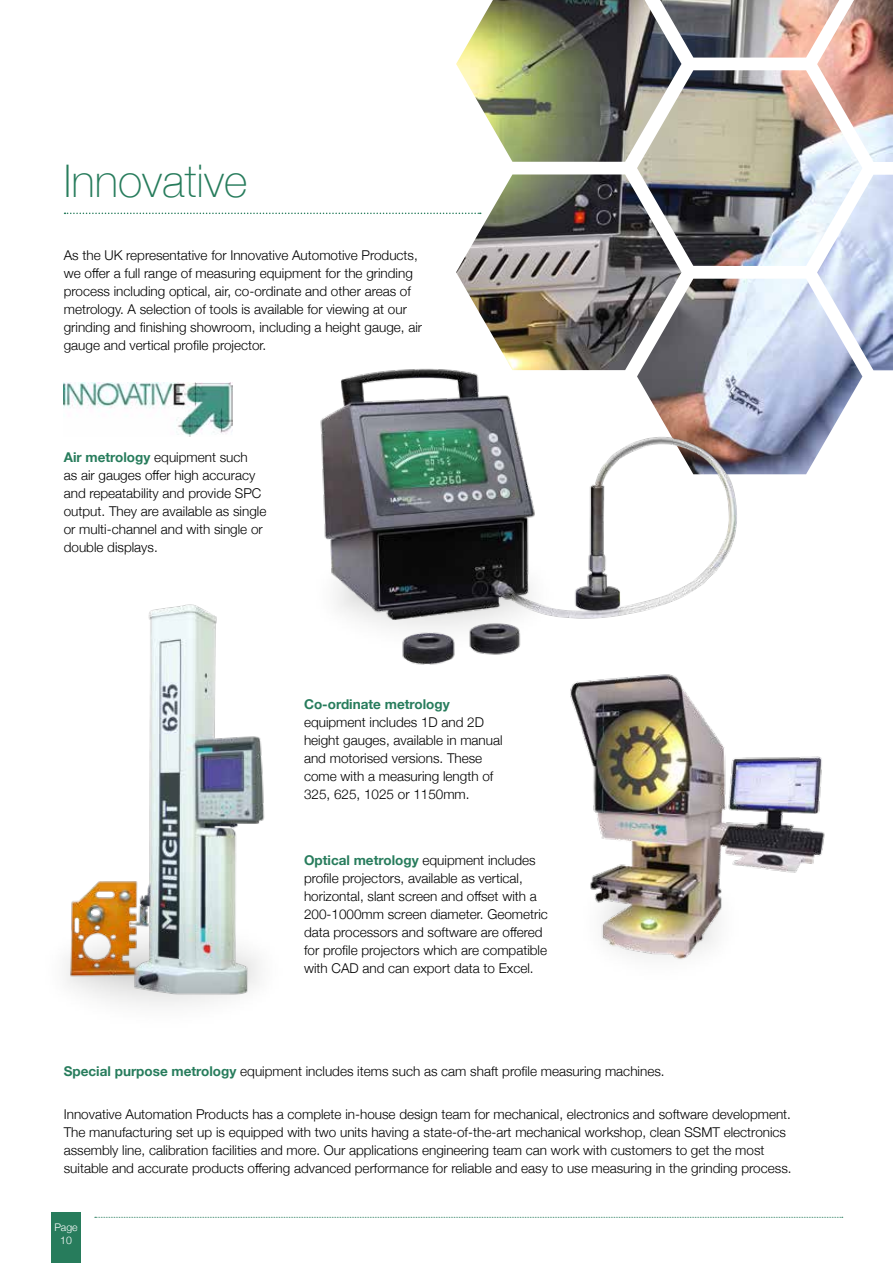
<style>
.page{position:relative;width:893px;height:1263px;background:#fff}
.page>*{position:absolute;margin:0;border:0;box-sizing:border-box;transform-origin:0 0}
.t1{font:100 45px "Helvetica Neue";color:#277c5c}
.t2{font:300 13.5px/18px "Helvetica Neue";color:#000}
.t3{font:700 13.5px "Helvetica Neue";color:#277c5c}
.t4{font:300 10.5px/12.6px "Helvetica Neue";color:#fff;text-align:center}
.s1{font-weight:700;color:#277c5c}
</style>
<div class="page">
<img style="left:285px;top:0;width:608px;height:475px">
<svg style="left:65px;top:213px;width:416px;height:1px"></svg>
<img style="left:64px;top:382px;width:158px;height:54px">
<img style="left:65px;top:604px;width:200px;height:402px">
<img style="left:222px;top:325px;width:543px;height:362px">
<img style="left:563px;top:657px;width:262px;height:303px">
<div style="left:51px;top:1212px;width:30px;height:51px;background:#277c5c"></div>
<svg style="left:95px;top:1217px;width:748px;height:1px"></svg>
<h1 class="t1" style="left:64px;top:146px;width:185px">Innovative</h1>
<p class="t2" style="left:64px;top:245px;width:360px">As the UK representative for Innovative Automotive Products, we offer a full range of measuring equipment for the grinding process including optical, air, co-ordinate and other areas of metrology. A selection of tools is available for viewing at our grinding and finishing showroom, including a height gauge, air gauge and vertical profile projector.</p>
<p class="t2" style="left:64px;top:448px;width:204px"><span class="s1">Air metrology</span> equipment such<br>as air gauges offer high accuracy and repeatability and provide SPC output. They are available as single or multi-channel and with single or double displays.</p>
<p class="t3" style="left:304px;top:694px;width:147px">Co-ordinate metrology</p>
<p class="t2" style="left:304px;top:713px;width:200px">equipment includes 1D and 2D height gauges, available in manual and motorised versions. These come with a measuring length of<br>325, 625, 1025 or 1150mm.</p>
<p class="t2" style="left:304px;top:850px;width:245px"><span class="s1">Optical metrology</span> equipment includes profile projectors, available as vertical, horizontal, slant screen and offset with a 200-1000mm screen diameter. Geometric data processors and software are offered for profile projectors which are compatible with CAD and can export data to Excel.</p>
<p class="t2" style="left:64px;top:1061px;width:602px"><span class="s1">Special purpose metrology</span> equipment includes items such as cam shaft profile measuring machines.</p>
<p class="t2" style="left:64px;top:1104px;width:729px">Innovative Automation Products has a complete in-house design team for mechanical, electronics and software development.<br>The manufacturing set up is equipped with two units having a state-of-the-art mechanical workshop, clean SSMT electronics assembly line, calibration facilities and more. Our applications engineering team can work with customers to get the most suitable and accurate products offering advanced performance for reliable and easy to use measuring in the grinding process.</p>
<p class="t4" style="left:54px;top:1221px;width:25px">Page<br>10</p>
</div>
